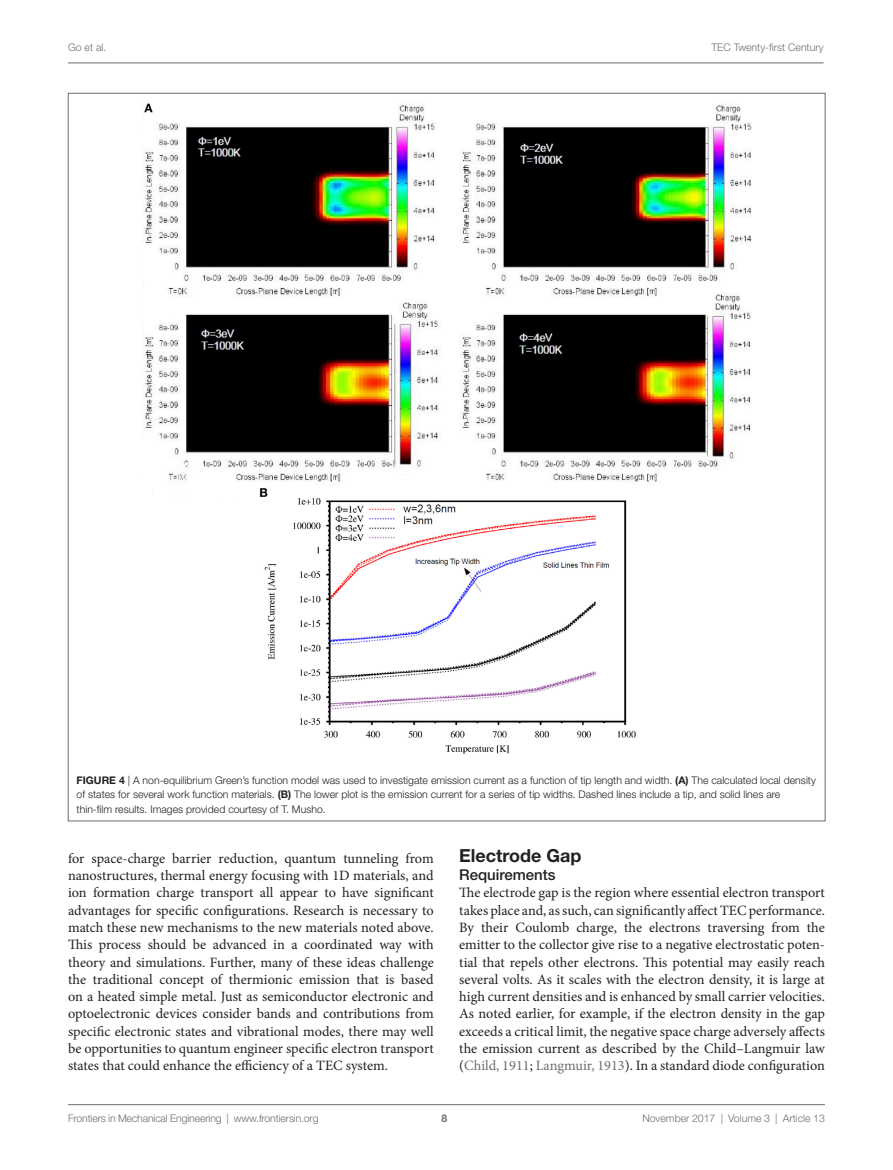
<style>
.page{position:relative;width:893px;height:1170px;background:#fff}
.page>*{position:absolute;margin:0;border:0;box-sizing:border-box;transform-origin:0 0}
.t1{font:700 18px "Helvetica Neue LT Std";color:#231f20}
.t2{font:500 15px "Helvetica Neue LT Std";color:#231f20}
.t3{font:14.25px/17.2px "Minion Pro";color:#231f20;text-align:justify}
.t4{font:300 10.5px/14.2px "Helvetica Neue LT Std";color:#231f20}
.t5{font:300 10.5px "Helvetica Neue LT Std";letter-spacing:-.015em;color:#6c6d70}
.t6{font:700 10.5px "Helvetica Neue LT Std";color:#6c6d70}
.s1{font-weight:700}
.s2{color:#6c6d70}
</style>
<div class="page">
<img style="left:144px;top:103px;width:608px;height:651px">
<hr style="left:68px;top:63px;width:756px;height:1px;background:#6c6d70">
<hr style="left:68px;top:1104px;width:757px;height:1px;background:#6c6d70">
<p class="t5" style="left:68px;top:41px;width:40px">Go et al.</p>
<p class="t5" style="left:711px;top:41px;width:114px">TEC Twenty-first Century</p>
<p class="t4" style="left:77px;top:772px;width:741px"><span class="s1">Figure 4</span> | A non-equilibrium Green’s function model was used to investigate emission current as a function of tip length and width. <span class="s1">(A)</span> The calculated local density of states for several work function materials. <span class="s1">(B)</span> The lower plot is the emission current for a series of tip widths. Dashed lines include a tip, and solid lines are thin-film results. Images provided courtesy of T. Musho.</p>
<p class="t3" style="left:68px;top:849px;width:367px">for space-charge barrier reduction, quantum tunneling from nanostructures, thermal energy focusing with 1D materials, and ion formation charge transport all appear to have significant advantages for specific configurations. Research is necessary to match these new mechanisms to the new materials noted above.<br>This process should be advanced in a coordinated way with theory and simulations. Further, many of these ideas challenge the traditional concept of thermionic emission that is based on a heated simple metal. Just as semiconductor electronic and optoelectronic devices consider bands and contributions from specific electronic states and vibrational modes, there may well be opportunities to quantum engineer specific electron transport states that could enhance the efficiency of a TEC system.</p>
<p class="t1" style="left:459px;top:844px;width:124px">Electrode Gap</p>
<p class="t2" style="left:459px;top:865px;width:98px">Requirements</p>
<p class="t3" style="left:459px;top:884px;width:367px">The electrode gap is the region where essential electron transport takes place and, as such, can significantly affect TEC performance.<br>By their Coulomb charge, the electrons traversing from the emitter to the collector give rise to a negative electrostatic poten&shy;tial that repels other electrons. This potential may easily reach several volts. As it scales with the electron density, it is large at high current densities and is enhanced by small carrier velocities.<br>As noted earlier, for example, if the electron density in the gap exceeds a critical limit, the negative space charge adversely affects the emission current as described by the Child–Langmuir law (<span class="s2">Child, 1911</span>; <span class="s2">Langmuir, 1913</span>). In a standard diode configuration</p>
<p class="t5" style="left:68px;top:1111px;width:252px">Frontiers in Mechanical Engineering | www.frontiersin.org</p>
<p class="t5" style="left:642px;top:1111px;width:184px">November 2017 | Volume 3 | Article 13</p>
<p class="t6" style="left:441px;top:1111px;width:7px">8</p>
</div>
